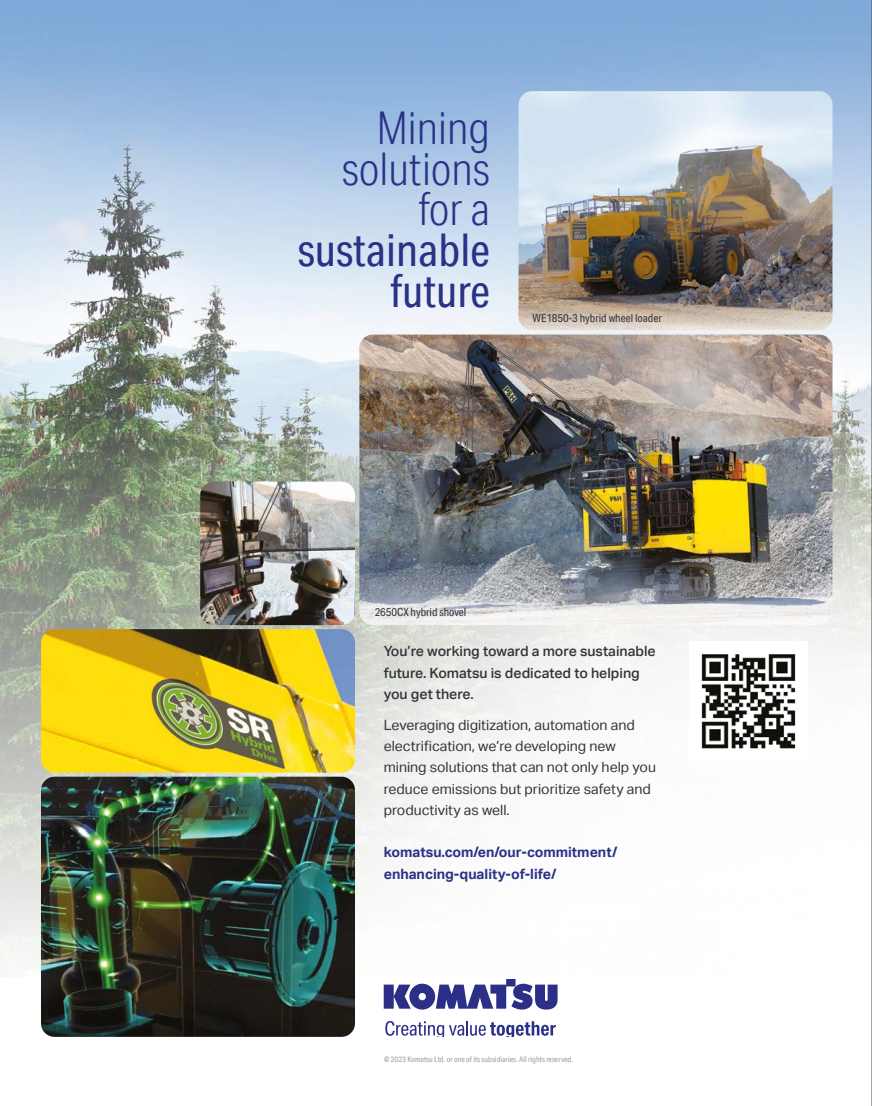
<style>
.page{position:relative;width:872px;height:1106px;background:#fff}
.page>*{position:absolute;margin:0;border:0;box-sizing:border-box;transform-origin:0 0}
.t1{font:300 45.15px/40.7px "Aktiv Grotesk Cd";color:#2a3286;text-align:right}
.t2{font:45.15px/40.7px "Aktiv Grotesk Cd";color:#2a3286;text-align:right}
.t3{font:14.1px/21.3px "Aktiv Grotesk";color:#32353a}
.t4{font:500 14.1px/21.3px "Aktiv Grotesk";color:#32353a}
.t5{font:700 14.1px/21.3px "Aktiv Grotesk";color:#2a3286}
.t6{font:11.25px "Aktiv Grotesk Cd";color:#32353a}
.t7{font:7.8px "Aktiv Grotesk Cd";color:#9d9d9c}
</style>
<div class="page">
<img style="left:0;top:0;width:871px;height:963px">
<img style="left:518px;top:91px;width:314px;height:239px">
<img style="left:200px;top:481px;width:155px;height:144px">
<img style="left:41px;top:629px;width:314px;height:143px">
<img style="left:359px;top:334px;width:473px;height:291px">
<svg style="left:385px;top:1020px;width:171px;height:16px"></svg>
<svg style="left:384px;top:979px;width:173px;height:30px"></svg>
<img style="left:689px;top:641px;width:118px;height:119px">
<img style="left:41px;top:776px;width:314px;height:260px">
<hr style="left:871px;top:0;width:1px;height:1106px;background:#4f4e4f">
<h1 class="t1" style="left:342px;top:107px;width:150px">Mining solutions for a</h1>
<h1 class="t2" style="left:298px;top:229px;width:194px">sustainable future</h1>
<p class="t6" style="left:532px;top:311px;width:131px">WE1850-3 hybrid wheel loader</p>
<p class="t6" style="left:375px;top:605px;width:93px">2650CX hybrid shovel</p>
<p class="t4" style="left:384px;top:641px;width:273px">You’re working toward a more sustainable future. Komatsu is dedicated to helping you get there.</p>
<p class="t3" style="left:384px;top:714px;width:274px">Leveraging digitization, automation and electrification, we’re developing new mining solutions that can not only help you reduce emissions but prioritize safety and productivity as well.</p>
<p class="t5" style="left:384px;top:841px;width:235px">komatsu.com/en/our-commitment/ enhancing-quality-of-life/</p>
<p class="t7" style="left:384px;top:1054px;width:191px">© 2023 Komatsu Ltd. or one of its subsidiaries. All rights reserved.</p>
</div>
